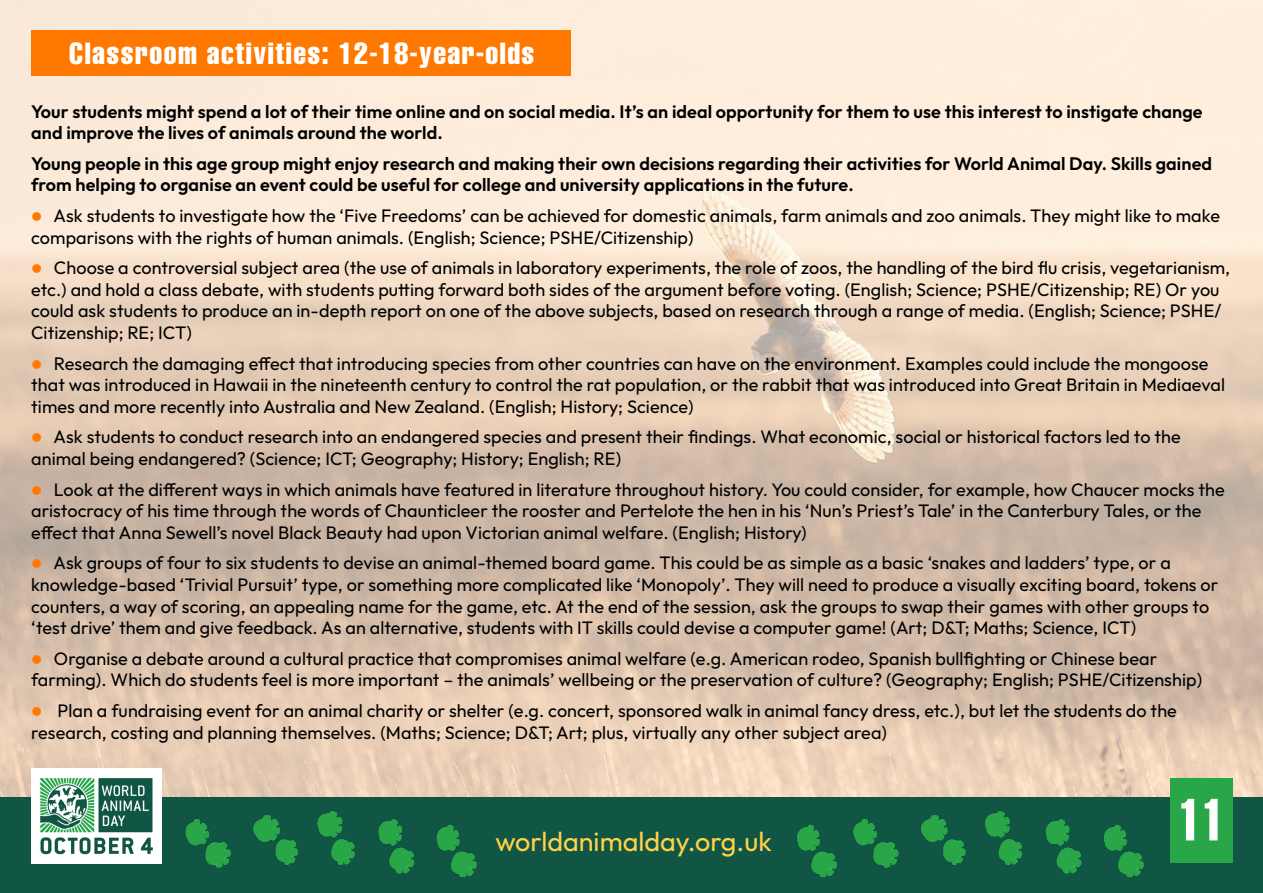
<style>
.page{position:relative;width:1263px;height:893px;background:#fff}
.page>*{position:absolute;margin:0;border:0;box-sizing:border-box;transform-origin:0 0}
.t1{font:58.5px "Helvetica LT Std Extra Comp";color:#fff}
.t2{font:30px "Helvetica LT Std Comp";letter-spacing:.05em;color:#fff}
.t3{font:27px "Outfit";color:#ffd249}
.t4{font:18px/21.6px "Outfit";letter-spacing:.005em;color:#000}
.t5{font:600 18px/21.6px "Outfit";letter-spacing:.005em;color:#000}
.s1{color:#ff7900}
</style>
<div class="page">
<img style="left:0;top:0;width:1263px;height:797px">
<div style="left:0;top:797px;width:1263px;height:96px;background:#154"></div>
<img style="left:31px;top:768px;width:131px;height:95px">
<div style="left:1170px;top:778px;width:63px;height:85px;background:#29a648"></div>
<div style="left:31px;top:30px;width:539px;height:45px;background:#ff7900"></div>
<img style="left:797px;top:810px;width:347px;height:68px">
<img style="left:185px;top:810px;width:292px;height:68px">
<p class="t2" style="left:69px;top:35px;width:467px">Classroom activities: 12-18-year-olds</p>
<p class="t5" style="left:31px;top:101px;width:1173px">Your students might spend a lot of their time online and on social media. It’s an ideal opportunity for them to use this interest to instigate change and improve the lives of animals around the world.</p>
<p class="t5" style="left:31px;top:153px;width:1182px">Young people in this age group might enjoy research and making their own decisions regarding their activities for World Animal Day. Skills gained from helping to organise an event could be useful for college and university applications in the future.</p>
<p class="t4" style="left:31px;top:205px;width:1190px"><span class="s1">●</span> Ask students to investigate how the ‘Five Freedoms’ can be achieved for domestic animals, farm animals and zoo animals. They might like to make comparisons with the rights of human animals. (English; Science; PSHE/Citizenship)</p>
<p class="t4" style="left:31px;top:257px;width:1200px"><span class="s1">●</span> Choose a controversial subject area (the use of animals in laboratory experiments, the role of zoos, the handling of the bird flu crisis, vegetarianism, etc.) and hold a class debate, with students putting forward both sides of the argument before voting. (English; Science; PSHE/Citizenship; RE) Or you could ask students to produce an in-depth report on one of the above subjects, based on research through a range of media. (English; Science; PSHE/ Citizenship; RE; ICT)</p>
<p class="t4" style="left:31px;top:353px;width:1195px"><span class="s1">●</span> Research the damaging effect that introducing species from other countries can have on the environment. Examples could include the mongoose that was introduced in Hawaii in the nineteenth century to control the rat population, or the rabbit that was introduced into Great Britain in Mediaeval times and more recently into Australia and New Zealand. (English; History; Science)</p>
<p class="t4" style="left:31px;top:427px;width:1151px"><span class="s1">●</span> Ask students to conduct research into an endangered species and present their findings. What economic, social or historical factors led to the animal being endangered? (Science; ICT; Geography; History; English; RE)</p>
<p class="t4" style="left:31px;top:479px;width:1195px"><span class="s1">●</span> Look at the different ways in which animals have featured in literature throughout history. You could consider, for example, how Chaucer mocks the aristocracy of his time through the words of Chaunticleer the rooster and Pertelote the hen in his ‘Nun’s Priest’s Tale’ in the Canterbury Tales, or the effect that Anna Sewell’s novel Black Beauty had upon Victorian animal welfare. (English; History)</p>
<p class="t4" style="left:31px;top:553px;width:1189px"><span class="s1">●</span> Ask groups of four to six students to devise an animal-themed board game. This could be as simple as a basic ‘snakes and ladders’ type, or a knowledge-based ‘Trivial Pursuit’ type, or something more complicated like ‘Monopoly’. They will need to produce a visually exciting board, tokens or counters, a way of scoring, an appealing name for the game, etc. At the end of the session, ask the groups to swap their games with other groups to ‘test drive’ them and give feedback. As an alternative, students with IT skills could devise a computer game! (Art; D&amp;T; Maths; Science, ICT)</p>
<p class="t4" style="left:31px;top:648px;width:1172px"><span class="s1">●</span> Organise a debate around a cultural practice that compromises animal welfare (e.g. American rodeo, Spanish bullfighting or Chinese bear farming). Which do students feel is more important – the animals’ wellbeing or the preservation of culture? (Geography; English; PSHE/Citizenship)</p>
<p class="t4" style="left:31px;top:700px;width:1147px"><span class="s1">●</span> Plan a fundraising event for an animal charity or shelter (e.g. concert, sponsored walk in animal fancy dress, etc.), but let the students do the research, costing and planning themselves. (Maths; Science; D&amp;T; Art; plus, virtually any other subject area)</p>
<p class="t3" style="left:495px;top:825px;width:278px">worldanimalday.org.uk</p>
<p class="t1" style="left:1179px;top:784px;width:47px">11</p>
</div>
